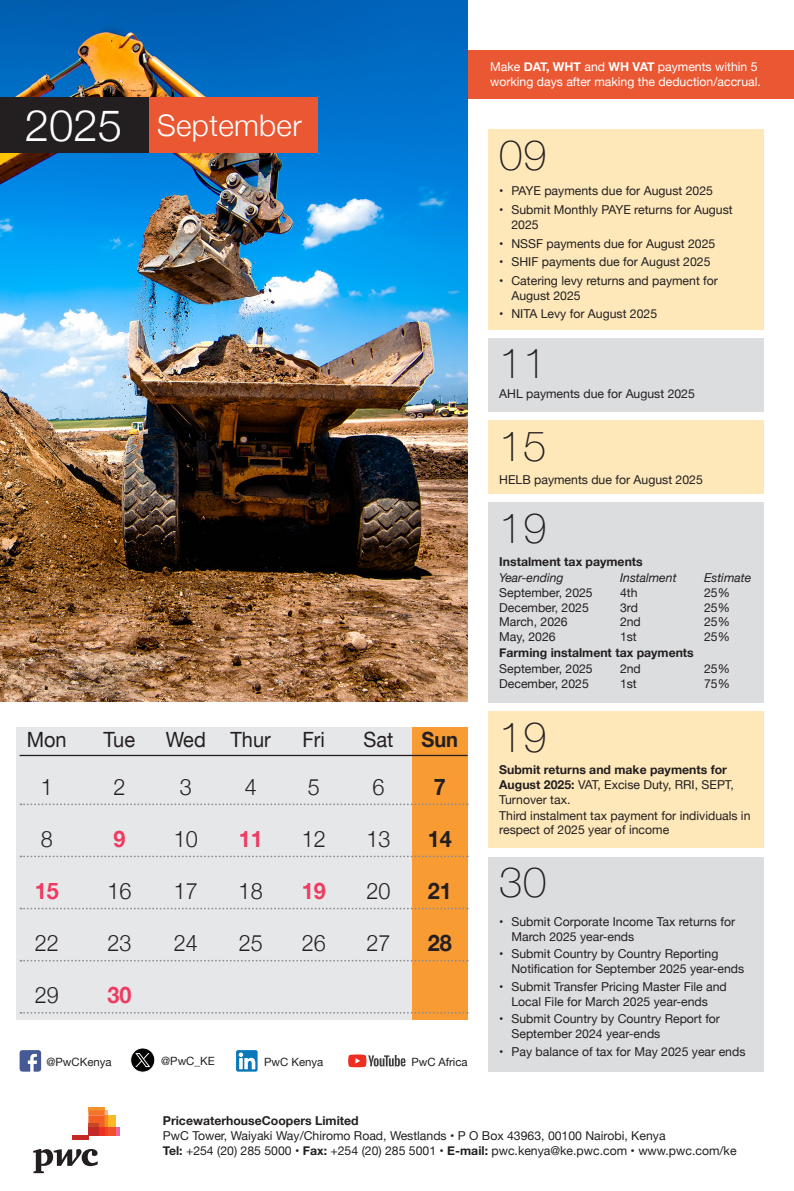
<style>
.page{position:relative;width:794px;height:1191px;background:#fff}
.page>*{position:absolute;margin:0;border:0;box-sizing:border-box;transform-origin:0 0}
.t1{font:300 43.75px "Helvetica Neue";color:#fff}
.t2{font:100 42px "Helvetica Neue";letter-spacing:.01em;color:#231f20}
.t3{font:300 29.75px "Helvetica Neue";letter-spacing:.01em;color:#fff}
.t4{font:300 22.75px "Helvetica Neue";color:#231f20;scale:.95 1}
.t5{font:700 22.75px "Helvetica Neue";color:#ef3b62;scale:.95 1}
.t6{font:700 22.75px "Helvetica Neue";color:#231f20;scale:.95 1}
.t7{font:21px "Helvetica Neue";color:#231f20;scale:.95 1}
.t8{font:700 21px "Helvetica Neue";color:#231f20;scale:.95 1}
.Body_text{font:12.25px/14.7px "Helvetica Neue";color:#231f20}
.t9{font:700 12.25px/14.7px "Helvetica Neue";color:#231f20}
.t10{font:12.25px/14.7px "Helvetica Neue";color:#fff}
.t11{font:italic 12.25px "Helvetica Neue";color:#231f20}
.Body_text-2{font:11.38px "Helvetica Neue";color:#231f20}
.s1{font-weight:700}
.s2{font-weight:400}
</style>
<div class="page">
<div style="left:458px;top:50px;width:336px;height:48px;background:#ea5733"></div>
<div style="left:16px;top:727px;width:398px;height:292px;background:#e6e7e9"></div>
<div style="left:412px;top:727px;width:56px;height:292px;background:#f89b33"></div>
<div style="left:488px;top:129px;width:276px;height:201px;background:#fee8ba"></div>
<div style="left:488px;top:338px;width:276px;height:73px;background:#dcdddf"></div>
<div style="left:488px;top:420px;width:276px;height:74px;background:#fee8ba"></div>
<div style="left:488px;top:502px;width:276px;height:200px;background:#dcdddf"></div>
<div style="left:488px;top:711px;width:276px;height:137px;background:#fee8ba"></div>
<div style="left:488px;top:856px;width:276px;height:215px;background:#dcdddf"></div>
<svg style="left:33px;top:1149px;width:65px;height:24px"></svg>
<svg style="left:116px;top:1127px;width:4px;height:8px"></svg>
<hr style="left:88px;top:1107px;width:16px;height:3px;background:#f7932e">
<div style="left:108px;top:1115px;width:8px;height:12px;background:#fcb825"></div>
<div style="left:108px;top:1127px;width:8px;height:8px;background:#f05128"></div>
<svg style="left:88px;top:1110px;width:20px;height:25px"></svg>
<div style="left:98px;top:1127px;width:6px;height:8px;background:#ee3022"></div>
<hr style="left:88px;top:1123px;width:10px;height:4px;background:#c54826">
<div style="left:88px;top:1127px;width:10px;height:8px;background:#c32a25"></div>
<hr style="left:72px;top:1135px;width:16px;height:4px;background:#c32a25">
<hr style="left:20px;top:755px;width:448px;height:1px;background:#231f20">
<svg style="left:20px;top:803px;width:448px;height:2px"></svg>
<svg style="left:20px;top:855px;width:448px;height:2px"></svg>
<svg style="left:20px;top:907px;width:448px;height:2px"></svg>
<svg style="left:20px;top:959px;width:448px;height:2px"></svg>
<svg style="left:20px;top:1012px;width:448px;height:1px"></svg>
<svg style="left:20px;top:1050px;width:21px;height:21px"></svg>
<div style="left:131px;top:1048px;width:24px;height:24px;background:#040503;border-radius:50%"></div>
<div style="left:131px;top:1048px;width:24px;height:24px;border:1px solid #fff;border-radius:50%"></div>
<svg style="left:135px;top:1053px;width:15px;height:14px"></svg>
<svg style="left:236px;top:1050px;width:21px;height:21px"></svg>
<svg style="left:348px;top:1054px;width:57px;height:13px"></svg>
<img style="left:0;top:0;width:468px;height:701px">
<div style="left:0;top:97px;width:154px;height:55px;background:#231f20"></div>
<div style="left:149px;top:97px;width:169px;height:55px;background:#ea5733"></div>
<p class="t1" style="left:25px;top:90px;width:99px">2025</p>
<p class="t3" style="left:157px;top:102px;width:146px">September</p>
<p class="t7" style="left:27px;top:725px;width:44px">Mon</p>
<p class="t7" style="left:104px;top:725px;width:35px">Tue</p>
<p class="t7" style="left:166px;top:725px;width:112px">Wed Thur</p>
<p class="t7" style="left:302px;top:725px;width:25px">Fri</p>
<p class="t7" style="left:363px;top:725px;width:33px">Sat</p>
<p class="t8" style="left:421px;top:723px;width:40px">Sun</p>
<p class="t4" style="left:41px;top:768px;width:14px">1</p>
<p class="t4" style="left:113px;top:768px;width:14px">2</p>
<p class="t4" style="left:180px;top:768px;width:14px">3</p>
<p class="t4" style="left:245px;top:768px;width:14px">4</p>
<p class="t4" style="left:308px;top:768px;width:14px">5</p>
<p class="t4" style="left:372px;top:768px;width:14px">6</p>
<p class="t6" style="left:434px;top:768px;width:14px">7</p>
<p class="t4" style="left:41px;top:820px;width:14px">8</p>
<p class="t5" style="left:113px;top:820px;width:14px">9</p>
<p class="t4" style="left:174px;top:820px;width:27px">10</p>
<p class="t5" style="left:239px;top:820px;width:27px">11</p>
<p class="t4" style="left:302px;top:820px;width:27px">12</p>
<p class="t4" style="left:366px;top:820px;width:27px">13</p>
<p class="t6" style="left:428px;top:820px;width:27px">14</p>
<p class="t5" style="left:35px;top:873px;width:27px">15</p>
<p class="t4" style="left:107px;top:872px;width:27px">16</p>
<p class="t4" style="left:174px;top:872px;width:27px">17</p>
<p class="t4" style="left:239px;top:872px;width:27px">18</p>
<p class="t5" style="left:302px;top:873px;width:27px">19</p>
<p class="t4" style="left:366px;top:872px;width:27px">20</p>
<p class="t6" style="left:428px;top:873px;width:27px">21</p>
<p class="t4" style="left:35px;top:924px;width:27px">22</p>
<p class="t4" style="left:107px;top:924px;width:27px">23</p>
<p class="t4" style="left:174px;top:924px;width:27px">24</p>
<p class="t4" style="left:239px;top:924px;width:27px">25</p>
<p class="t4" style="left:302px;top:924px;width:27px">26</p>
<p class="t4" style="left:366px;top:924px;width:27px">27</p>
<p class="t6" style="left:428px;top:925px;width:27px">28</p>
<p class="t4" style="left:35px;top:976px;width:27px">29</p>
<p class="t5" style="left:107px;top:977px;width:27px">30</p>
<p class="Body_text-2" style="left:46px;top:1054px;width:67px">@PwCKenya</p>
<p class="Body_text-2" style="left:161px;top:1052px;width:55px">@PwC_KE</p>
<p class="Body_text-2" style="left:264px;top:1053px;width:61px">PwC Kenya</p>
<p class="Body_text-2" style="left:411px;top:1053px;width:58px">PwC Africa</p>
<p class="t10" style="left:490px;top:60px;width:272px">Make <span class="s1">DAT, WHT</span> and <span class="s1">WH VAT</span> payments within 5 working days after making the deduction/accrual.</p>
<p class="t2" style="left:499px;top:123px;width:49px">09</p>
<p class="Body_text" style="left:499px;top:184px;width:215px">• PAYE payments due for August 2025</p>
<p class="Body_text" style="left:511px;top:203px;width:223px;text-indent:-12px">• Submit Monthly PAYE returns for August<br>2025</p>
<p class="Body_text" style="left:499px;top:236px;width:218px">• NSSF payments due for August 2025</p>
<p class="Body_text" style="left:499px;top:255px;width:213px">• SHIF payments due for August 2025</p>
<p class="Body_text" style="left:511px;top:274px;width:208px;text-indent:-12px">• Catering levy returns and payment for<br>August 2025</p>
<p class="Body_text" style="left:499px;top:307px;width:159px">• NITA Levy for August 2025</p>
<p class="t2" style="left:499px;top:332px;width:49px">11</p>
<p class="Body_text" style="left:499px;top:387px;width:197px">AHL payments due for August 2025</p>
<p class="t2" style="left:499px;top:414px;width:49px">15</p>
<p class="Body_text" style="left:499px;top:473px;width:205px">HELB payments due for August 2025</p>
<p class="t2" style="left:499px;top:496px;width:49px">19</p>
<p class="t9" style="left:499px;top:554px;width:145px">Instalment tax payments</p>
<p class="t11" style="left:499px;top:569px;width:66px">Year-ending</p>
<p class="t11" style="left:620px;top:569px;width:58px">Instalment</p>
<p class="t11" style="left:704px;top:569px;width:49px">Estimate</p>
<p class="Body_text" style="left:499px;top:586px;width:95px">September, 2025</p>
<p class="Body_text" style="left:620px;top:586px;width:19px">4th</p>
<p class="Body_text" style="left:704px;top:586px;width:27px">25%</p>
<p class="Body_text" style="left:499px;top:600px;width:91px">December, 2025</p>
<p class="Body_text" style="left:620px;top:600px;width:19px">3rd</p>
<p class="Body_text" style="left:704px;top:600px;width:27px">25%</p>
<p class="Body_text" style="left:499px;top:615px;width:70px">March, 2026</p>
<p class="Body_text" style="left:620px;top:615px;width:22px">2nd</p>
<p class="Body_text" style="left:704px;top:615px;width:27px">25%</p>
<p class="Body_text" style="left:499px;top:630px;width:58px">May, 2026</p>
<p class="Body_text" style="left:620px;top:630px;width:18px">1st</p>
<p class="Body_text" style="left:704px;top:630px;width:27px">25%</p>
<p class="t9" style="left:499px;top:646px;width:196px">Farming instalment tax payments</p>
<p class="Body_text" style="left:499px;top:662px;width:95px">September, 2025</p>
<p class="Body_text" style="left:620px;top:662px;width:22px">2nd</p>
<p class="Body_text" style="left:704px;top:662px;width:27px">25%</p>
<p class="Body_text" style="left:499px;top:677px;width:91px">December, 2025</p>
<p class="Body_text" style="left:620px;top:677px;width:18px">1st</p>
<p class="Body_text" style="left:704px;top:677px;width:27px">75%</p>
<p class="t2" style="left:499px;top:705px;width:49px">19</p>
<p class="t9" style="left:499px;top:762px;width:236px">Submit returns and make payments for<br>August 2025: <span class="s2">VAT, Excise Duty, RRI, SEPT,<br>Turnover tax.</span></p>
<p class="Body_text" style="left:499px;top:808px;width:253px">Third instalment tax payment for individuals in respect of 2025 year of income</p>
<p class="t2" style="left:499px;top:850px;width:49px">30</p>
<p class="Body_text" style="left:511px;top:915px;width:225px;text-indent:-12px">• Submit Corporate Income Tax returns for<br>March 2025 year-ends</p>
<p class="Body_text" style="left:511px;top:947px;width:234px;text-indent:-12px">• Submit Country by Country Reporting<br>Notification for September 2025 year-ends</p>
<p class="Body_text" style="left:499px;top:979px;width:229px;text-align:center">• Submit Transfer Pricing Master File and<br>Local File for March 2025 year-ends</p>
<p class="Body_text" style="left:511px;top:1012px;width:210px;text-indent:-12px">• Submit Country by Country Report for<br>September 2024 year-ends</p>
<p class="Body_text" style="left:499px;top:1044px;width:248px">• Pay balance of tax for May 2025 year ends</p>
<p class="Body_text" style="left:163px;top:1114px;width:575px"><span class="s1">PricewaterhouseCoopers Limited<br></span>PwC Tower, Waiyaki Way/Chiromo Road, Westlands • P O Box 43963, 00100 Nairobi, Kenya<br><span class="s1">Tel:</span> +254 (20) 285 5000 • <span class="s1">Fax:</span> +254 (20) 285 5001 • <span class="s1">E-mail:</span> pwc.kenya@ke.pwc.com • www.pwc.com/ke</p>
</div>
